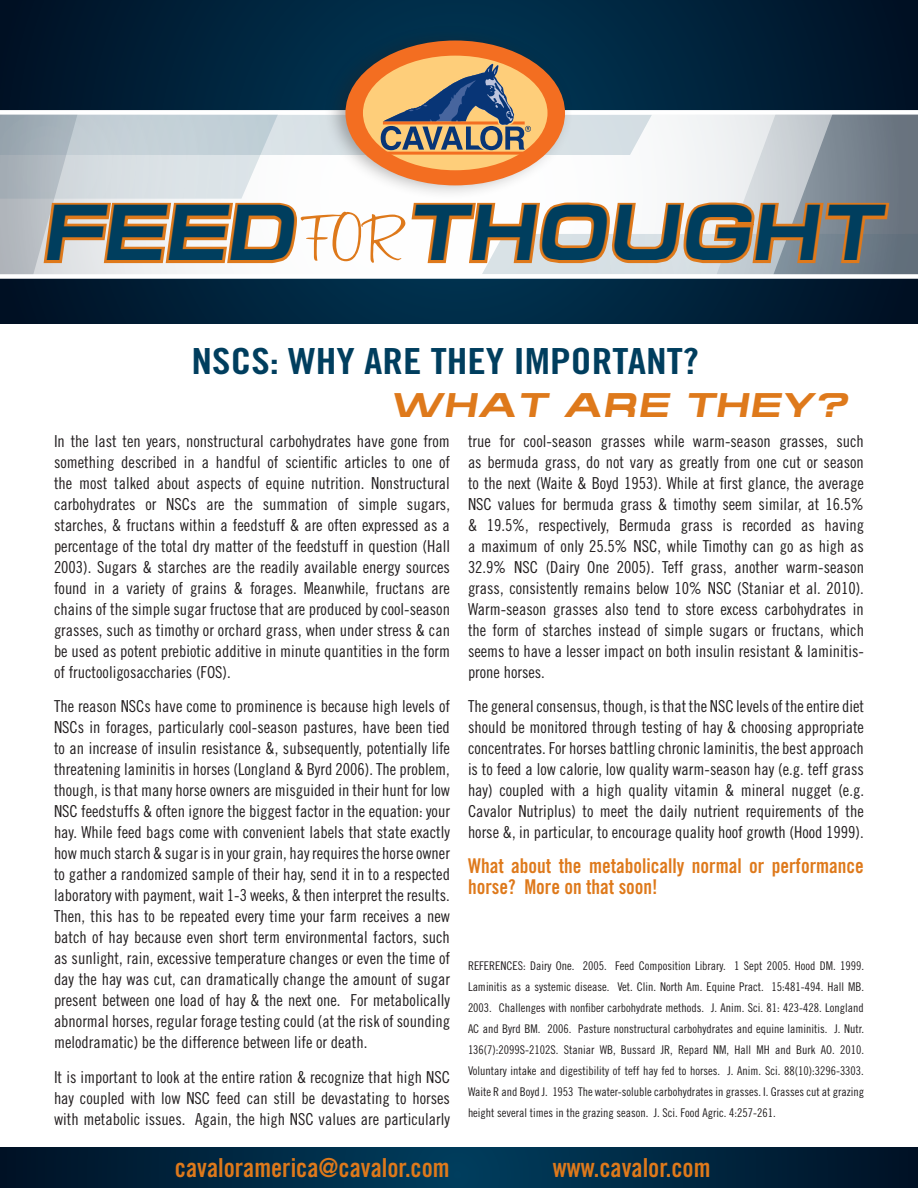
<style>
.page{position:relative;width:918px;height:1188px;background:#fff}
.page>*{position:absolute;margin:0;border:0;box-sizing:border-box;transform-origin:0 0}
.t1{font:69.45px "Supertouch Oblique SWFTE";letter-spacing:.125em;color:#003e5e;scale:.65 1}
.t2{font:36px "Trade Gothic LT Std Bd Cn 20";color:#003e5e;scale:1.15 1}
.t3{font:30px "Supertouch Oblique SWFTE";letter-spacing:.125em;color:#de791b;scale:.75 1}
.t4{font:26.25px "Trade Gothic LT Std Bd Cn 20";color:#de791b;scale:.96 1}
.t5{font:20.4px/21px "Trade Gothic LT Std Bd Cn 20";color:#de791b;scale:.96 1}
.t6{font:16.5px/21px "Trade Gothic LT Std Cn 18";color:#231f20;text-align:justify}
.t7{font:12px/21px "Trade Gothic LT Std Cn 18";color:#231f20;text-align:justify}
.s1{font-family:"Honey Script";font-weight:300;color:#de791b}
</style>
<div class="page">
<svg style="left:0;top:0;width:918px;height:64px;background:#002038"></svg>
<svg style="left:0;top:1148px;width:918px;height:40px;background:#002741"></svg>
<div style="left:324px;top:25px;width:249px;height:176px;background:#002f4b"></div>
<div style="left:345px;top:41px;width:220px;height:144px;background:#f36e21;border-radius:50%"></div>
<div style="left:363px;top:56px;width:185px;height:114px;background:#fece7a;border-radius:50%"></div>
<svg style="left:0;top:64px;width:918px;height:260px"></svg>
<p class="t1" style="left:42px;top:198px;width:1284px">FEED <span class="s1">FOR</span>THOUGHT</p>
<p class="t2" style="left:192px;top:340px;width:443px">NSCS: WHY ARE THEY IMPORTANT?</p>
<p class="t3" style="left:390px;top:391px;width:608px">WHAT ARE THEY?</p>
<p class="t6" style="left:54px;top:430px;width:398px">In the last ten years, nonstructural carbohydrates have gone from something described in a handful of scientific articles to one of the most talked about aspects of equine nutrition. Nonstructural carbohydrates or NSCs are the summation of simple sugars, starches, &amp; fructans within a feedstuff &amp; are often expressed as a percentage of the total dry matter of the feedstuff in question (Hall 2003). Sugars &amp; starches are the readily available energy sources found in a variety of grains &amp; forages. Meanwhile, fructans are chains of the simple sugar fructose that are produced by cool-season grasses, such as timothy or orchard grass, when under stress &amp; can be used as potent prebiotic additive in minute quantities in the form of fructooligosaccharies (FOS).</p>
<p class="t6" style="left:54px;top:696px;width:398px">The reason NSCs have come to prominence is because high levels of NSCs in forages, particularly cool-season pastures, have been tied to an increase of insulin resistance &amp;, subsequently, potentially life threatening laminitis in horses (Longland &amp; Byrd 2006). The problem, though, is that many horse owners are misguided in their hunt for low NSC feedstuffs &amp; often ignore the biggest factor in the equation: your hay. While feed bags come with convenient labels that state exactly how much starch &amp; sugar is in your grain, hay requires the horse owner to gather a randomized sample of their hay, send it in to a respected laboratory with payment, wait 1-3 weeks, &amp; then interpret the results.<br>Then, this has to be repeated every time your farm receives a new batch of hay because even short term environmental factors, such as sunlight, rain, excessive temperature changes or even the time of day the hay was cut, can dramatically change the amount of sugar present between one load of hay &amp; the next one. For metabolically abnormal horses, regular forage testing could (at the risk of sounding melodramatic) be the difference between life or death.</p>
<p class="t6" style="left:54px;top:1066px;width:398px">It is important to look at the entire ration &amp; recognize that high NSC hay coupled with low NSC feed can still be devastating to horses with metabolic issues. Again, the high NSC values are particularly</p>
<p class="t6" style="left:468px;top:430px;width:398px">true for cool-season grasses while warm-season grasses, such as bermuda grass, do not vary as greatly from one cut or season to the next (Waite &amp; Boyd 1953). While at first glance, the average NSC values for bermuda grass &amp; timothy seem similar, at 16.5% &amp; 19.5%, respectively, Bermuda grass is recorded as having a maximum of only 25.5% NSC, while Timothy can go as high as 32.9% NSC (Dairy One 2005). Teff grass, another warm-season grass, consistently remains below 10% NSC (Staniar et al. 2010).<br>Warm-season grasses also tend to store excess carbohydrates in the form of starches instead of simple sugars or fructans, which seems to have a lesser impact on both insulin resistant &amp; laminitis&shy;prone horses.</p>
<p class="t6" style="left:468px;top:696px;width:398px">The general consensus, though, is that the NSC levels of the entire diet should be monitored through testing of hay &amp; choosing appropriate concentrates. For horses battling chronic laminitis, the best approach is to feed a low calorie, low quality warm-season hay (e.g. teff grass hay) coupled with a high quality vitamin &amp; mineral nugget (e.g.<br>Cavalor Nutriplus) to meet the daily nutrient requirements of the horse &amp;, in particular, to encourage quality hoof growth (Hood 1999).</p>
<p class="t5" style="left:468px;top:855px;width:414px">What about the metabolically normal or performance horse? More on that soon!</p>
<p class="t7" style="left:468px;top:955px;width:398px">REFERENCES: Dairy One. 2005. Feed Composition Library. 1 Sept 2005. Hood DM. 1999.<br>Laminitis as a systemic disease. Vet. Clin. North Am. Equine Pract. 15:481-494. Hall MB.<br>2003. Challenges with nonfiber carbohydrate methods. J. Anim. Sci. 81: 423-428. Longland AC and Byrd BM. 2006. Pasture nonstructural carbohydrates and equine laminitis. J. Nutr.<br>136(7):2099S-2102S. Staniar WB, Bussard JR, Repard NM, Hall MH and Burk AO. 2010.<br>Voluntary intake and digestibility of teff hay fed to horses. J. Anim. Sci. 88(10):3296-3303.<br>Waite R and Boyd J. 1953 The water-soluble carbohydrates in grasses. I. Grasses cut at grazing height several times in the grazing season. J. Sci. Food Agric. 4:257-261.</p>
<p class="t4" style="left:175px;top:1152px;width:288px">cavaloramerica@cavalor.com</p>
<p class="t4" style="left:553px;top:1152px;width:166px">www.cavalor.com</p>
</div>
